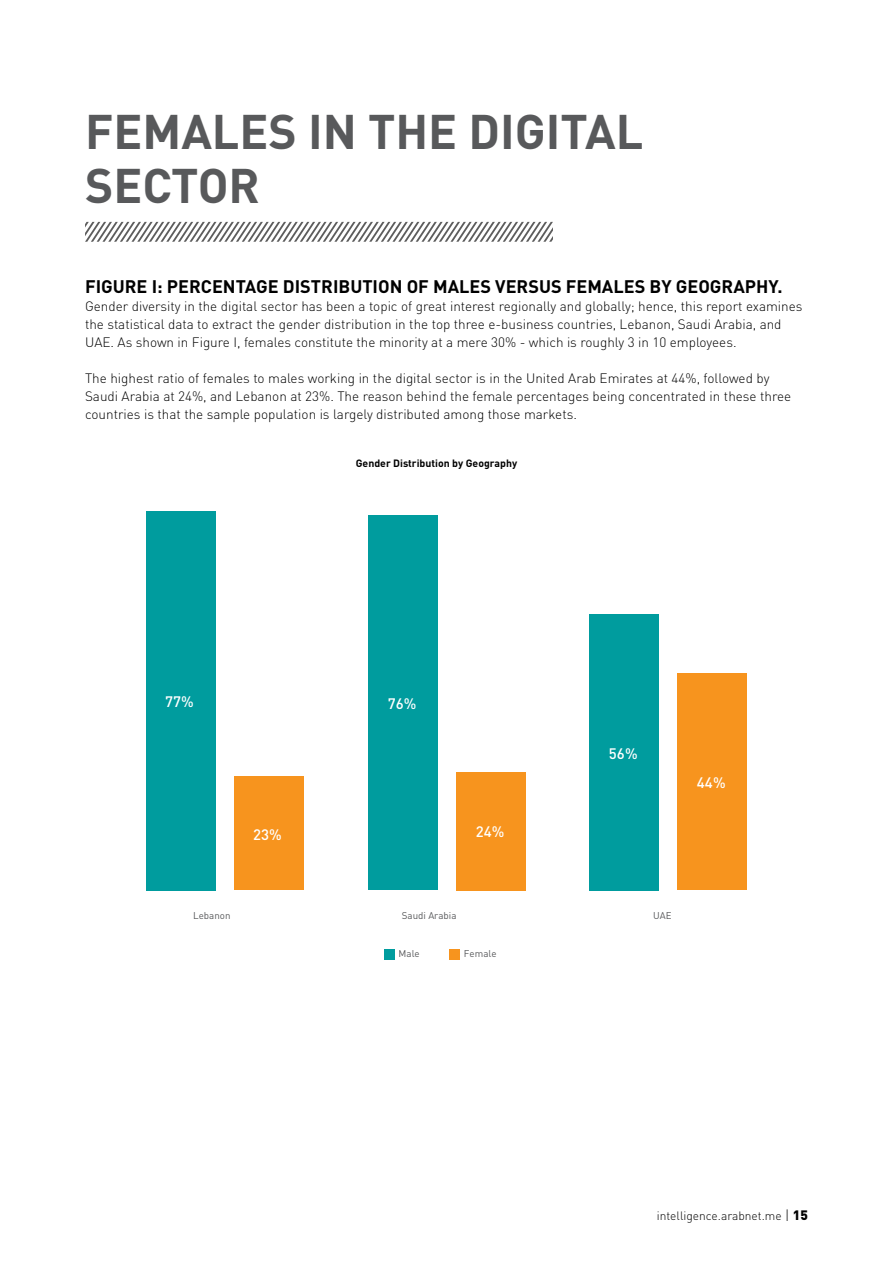
<style>
.page{position:relative;width:893px;height:1263px;background:#fff}
.page>*{position:absolute;margin:0;border:0;box-sizing:border-box;transform-origin:0 0}
.t1{font:700 48px/54px "DIN";color:#58595b}
.t2{font:700 18px "DIN";color:#000}
.t3{font:500 15px "DIN";color:#fff}
.t4{font:300 13.5px/18px "DIN";color:#000}
.t5{font:300 12px "DIN";color:#000}
.t6{font:700 10.5px "DIN";color:#000}
.t7{font:9.75px "DIN";color:#58595b}
.s1{font-size:13.5px}
.s2{font-weight:900;font-size:13.5px}
</style>
<div class="page">
<svg style="left:85px;top:222px;width:468px;height:20px"></svg>
<div style="left:590px;top:614px;width:69px;height:276px;background:#009c9e"></div>
<div style="left:369px;top:515px;width:69px;height:375px;background:#009c9e"></div>
<div style="left:146px;top:511px;width:69px;height:379px;background:#009c9e"></div>
<div style="left:678px;top:673px;width:69px;height:217px;background:#f7941e"></div>
<div style="left:457px;top:772px;width:69px;height:118px;background:#f7941e"></div>
<div style="left:234px;top:776px;width:69px;height:114px;background:#f7941e"></div>
<div style="left:384px;top:949px;width:11px;height:10px;background:#009c9e"></div>
<div style="left:449px;top:949px;width:11px;height:10px;background:#f7941e"></div>
<h1 class="t1" style="left:85px;top:102px;width:560px">FEMALES IN THE DIGITAL<br>SECTOR</h1>
<h2 class="t2" style="left:85px;top:275px;width:699px">FIGURE I: PERCENTAGE DISTRIBUTION OF MALES VERSUS FEMALES BY GEOGRAPHY.</h2>
<p class="t4" style="left:85px;top:297px;width:719px">Gender diversity in the digital sector has been a topic of great interest regionally and globally; hence, this report examines the statistical data to extract the gender distribution in the top three e-business countries, Lebanon, Saudi Arabia, and<br>UAE. As shown in Figure I, females constitute the minority at a mere 30% - which is roughly 3 in 10 employees.</p>
<p class="t4" style="left:85px;top:369px;width:708px">The highest ratio of females to males working in the digital sector is in the United Arab Emirates at 44%, followed by<br>Saudi Arabia at 24%, and Lebanon at 23%. The reason behind the female percentages being concentrated in these three countries is that the sample population is largely distributed among those markets.</p>
<p class="t6" style="left:356px;top:457px;width:163px">Gender Distribution by Geography</p>
<p class="t3" style="left:165px;top:692px;width:30px">77%</p>
<p class="t3" style="left:388px;top:694px;width:30px">76%</p>
<p class="t3" style="left:253px;top:825px;width:30px">23%</p>
<p class="t3" style="left:476px;top:822px;width:30px">24%</p>
<p class="t3" style="left:609px;top:743px;width:30px">56%</p>
<p class="t3" style="left:697px;top:773px;width:30px">44%</p>
<p class="t7" style="left:193px;top:909px;width:39px">Lebanon</p>
<p class="t7" style="left:402px;top:909px;width:56px">Saudi Arabia</p>
<p class="t7" style="left:653px;top:909px;width:20px">UAE</p>
<p class="t7" style="left:399px;top:947px;width:23px">Male</p>
<p class="t7" style="left:464px;top:947px;width:34px">Female</p>
<p class="t5" style="left:657px;top:1208px;width:153px">intelligence.arabnet.me <span class="s1">|</span> <span class="s2">15</span></p>
</div>
